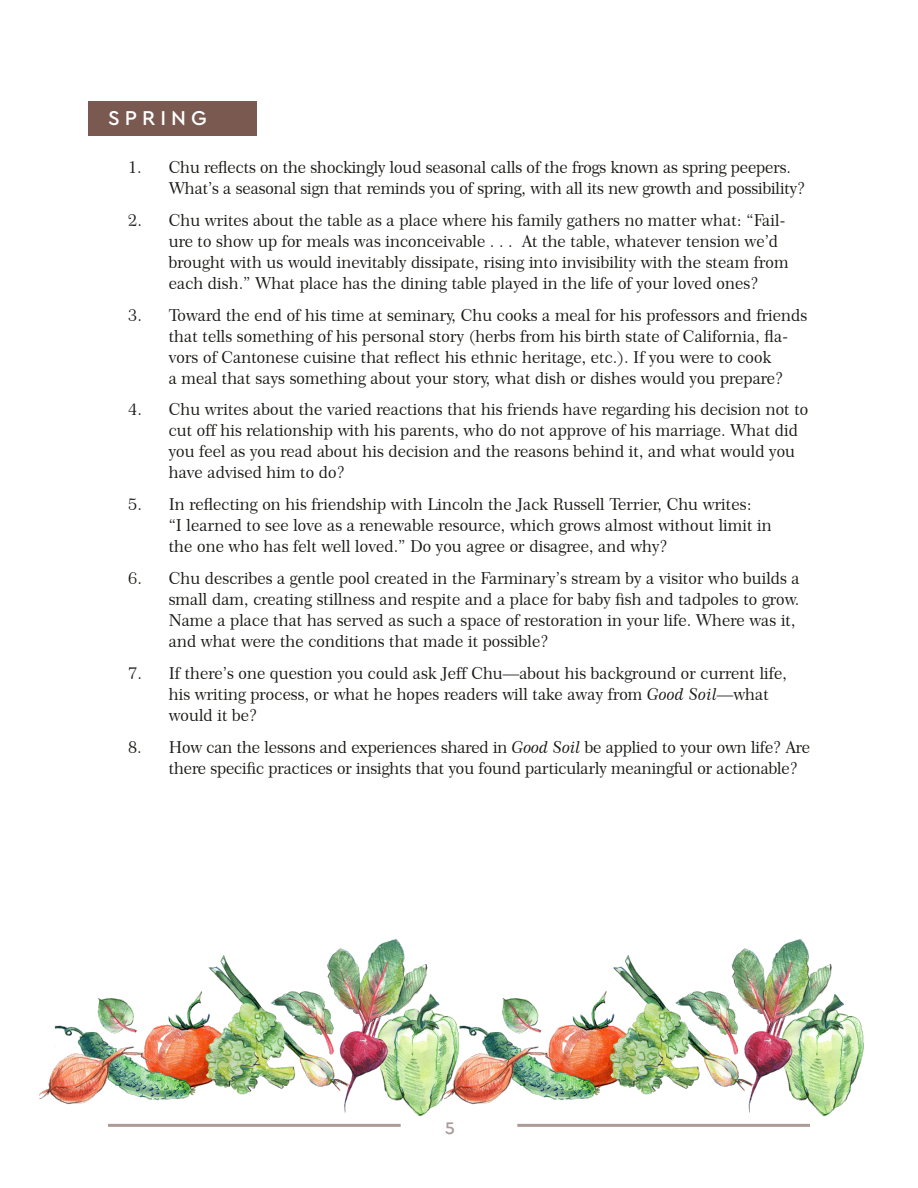
<style>
.page{position:relative;width:918px;height:1188px;background:#fff}
.page>*{position:absolute;margin:0;border:0;box-sizing:border-box;transform-origin:0 0}
.t1{font:500 21px "Cera PRO";letter-spacing:.24em;color:#fff}
.t2{font:500 18px "Cera PRO";color:#59362e}
.t3{font:16.5px/21px "Century 751 BT Roman B";color:#171714}
.s1{font-family:"Century 751 BT Italic B"}
</style>
<div class="page">
<div style="left:88px;top:101px;width:168px;height:35px;background:#7a5951"></div>
<img style="left:39px;top:938px;width:825px;height:189px">
<p class="t1" style="left:108px;top:104px;width:100px">SPRING</p>
<p class="t3" style="left:169px;top:156px;width:638px;text-indent:-41px">1. Chu reflects on the shockingly loud seasonal calls of the frogs known as spring peepers.<br>What’s a seasonal sign that reminds you of spring, with all its new growth and possibility?</p>
<p class="t3" style="left:169px;top:209px;width:621px;text-indent:-41px">2. Chu writes about the table as a place where his family gathers no matter what: “Fail&shy;ure to show up for meals was inconceivable . . . At the table, whatever tension we’d brought with us would inevitably dissipate, rising into invisibility with the steam from each dish.” What place has the dining table played in the life of your loved ones?</p>
<p class="t3" style="left:169px;top:304px;width:640px;text-indent:-41px">3. Toward the end of his time at seminary, Chu cooks a meal for his professors and friends that tells something of his personal story (herbs from his birth state of California, fla&shy;vors of Cantonese cuisine that reflect his ethnic heritage, etc.). If you were to cook<br>a meal that says something about your story, what dish or dishes would you prepare?</p>
<p class="t3" style="left:169px;top:399px;width:641px;text-indent:-41px">4. Chu writes about the varied reactions that his friends have regarding his decision not to cut off his relationship with his parents, who do not approve of his marriage. What did you feel as you read about his decision and the reasons behind it, and what would you have advised him to do?</p>
<p class="t3" style="left:169px;top:494px;width:605px;text-indent:-41px">5. In reflecting on his friendship with Lincoln the Jack Russell Terrier, Chu writes:<br>“I learned to see love as a renewable resource, which grows almost without limit in the one who has felt well loved.” Do you agree or disagree, and why?</p>
<p class="t3" style="left:169px;top:568px;width:633px;text-indent:-41px">6. Chu describes a gentle pool created in the Farminary’s stream by a visitor who builds a small dam, creating stillness and respite and a place for baby fish and tadpoles to grow.<br>Name a place that has served as such a space of restoration in your life. Where was it, and what were the conditions that made it possible?</p>
<p class="t3" style="left:169px;top:662px;width:620px;text-indent:-41px">7. If there’s one question you could ask Jeff Chu—about his background or current life, his writing process, or what he hopes readers will take away from <span class="s1">Good Soil</span>—what would it be?</p>
<p class="t3" style="left:169px;top:736px;width:643px;text-indent:-41px">8. How can the lessons and experiences shared in <span class="s1">Good Soil</span> be applied to your own life? Are there specific practices or insights that you found particularly meaningful or actionable?</p>
<p class="t2" style="left:445px;top:1114px;width:11px">5</p>
</div>
